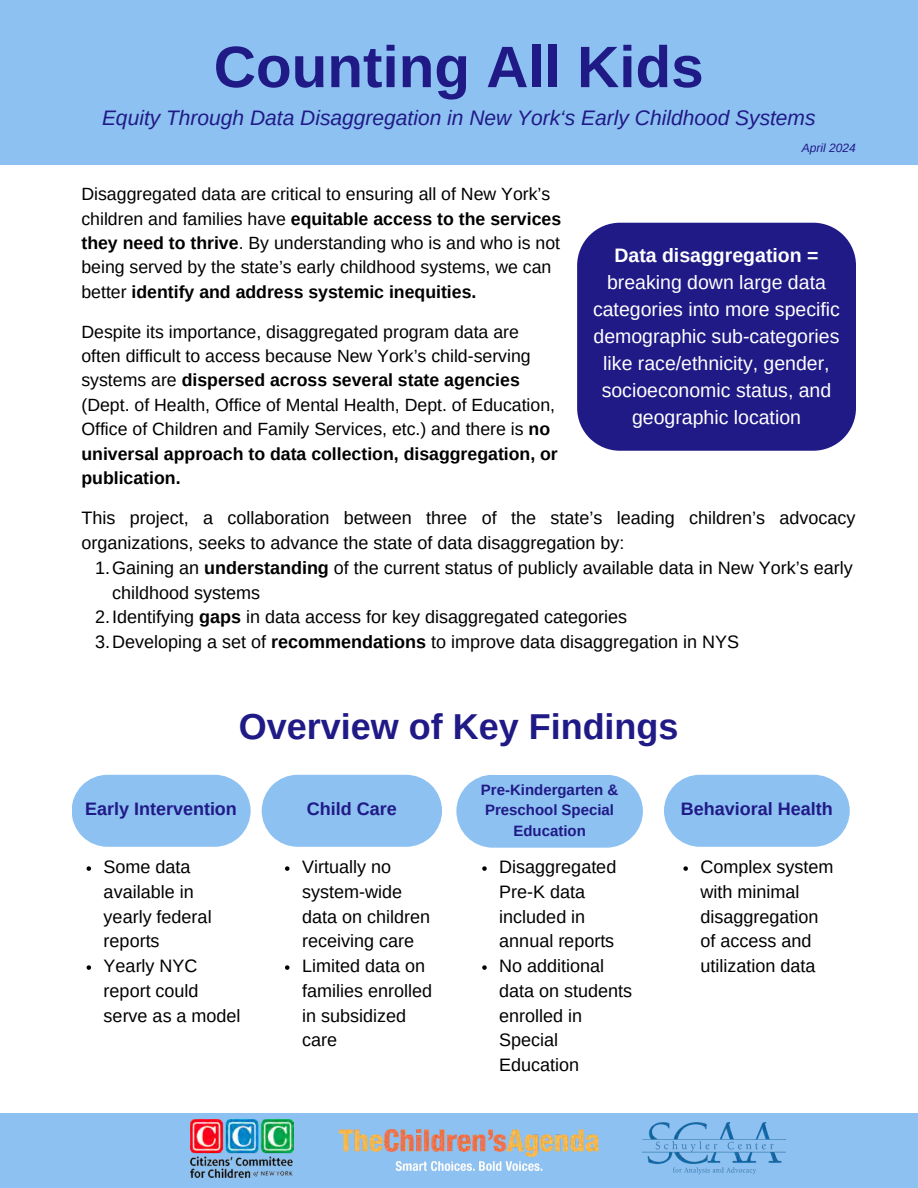
<style>
.page{position:relative;width:918px;height:1188px;background:#fff}
.page>*{position:absolute;margin:0;border:0;box-sizing:border-box;transform-origin:0 0}
.t1{font:700 58.5px "Arimo";color:#201a87}
.t2{font:700 36px "Arimo";color:#201a87}
.t3{font:italic 21px "Arimo";color:#201a87}
.t4{font:19.5px/27px "Arimo";color:#fff;text-align:center}
.t5{font:700 19.5px "Arimo";color:#fff}
.t6{font:18px/24.8px "Arimo";color:#000}
.t7{font:700 18px "Arimo";color:#201a87}
.t8{font:17.7px/24.5px "Arimo";color:#000}
.t9{font:700 15px/20.2px "Arimo";color:#201a87;text-align:center}
.t10{font:italic 12px "Arimo";color:#201a87}
.s1{font-weight:700}
</style>
<div class="page">
<div style="left:577px;top:223px;width:279px;height:228px;background:#201a87"></div>
<div style="left:0;top:0;width:918px;height:164px;background:#8dc1f1"></div>
<svg style="left:664px;top:775px;width:186px;height:72px;background:#96c6f2"></svg>
<svg style="left:262px;top:775px;width:180px;height:72px;background:#96c6f2"></svg>
<svg style="left:72px;top:775px;width:179px;height:72px;background:#97c6f2"></svg>
<div style="left:456px;top:775px;width:187px;height:73px;background:#8dc1f1;border-radius:36px"></div>
<div style="left:0;top:1113px;width:918px;height:75px;background:#8dc1f1"></div>
<img style="left:339px;top:1130px;width:259px;height:40px">
<img style="left:643px;top:1122px;width:143px;height:53px">
<img style="left:190px;top:1120px;width:104px;height:57px">
<svg style="left:683px;top:866px;width:5px;height:5px"></svg>
<svg style="left:285px;top:866px;width:4px;height:5px"></svg>
<svg style="left:285px;top:965px;width:4px;height:5px"></svg>
<svg style="left:87px;top:866px;width:4px;height:5px"></svg>
<svg style="left:87px;top:965px;width:4px;height:5px"></svg>
<svg style="left:482px;top:866px;width:5px;height:5px"></svg>
<svg style="left:482px;top:965px;width:5px;height:5px"></svg>
<h1 class="t1" style="left:214px;top:34px;width:491px">Counting All Kids</h1>
<p class="t3" style="left:102px;top:106px;width:715px">Equity Through Data Disaggregation in New York‘s Early Childhood Systems</p>
<p class="t10" style="left:802px;top:141px;width:56px">April 2024</p>
<p class="t8" style="left:81px;top:182px;width:481px">Disaggregated data are critical to ensuring all of New York’s children and families have <span class="s1">equitable access to the services they need to thrive</span>. By understanding who is and who is not being served by the state’s early childhood systems, we can better <span class="s1">identify and address systemic inequities.</span></p>
<p class="t8" style="left:81px;top:319px;width:478px">Despite its importance, disaggregated program data are often difficult to access because New York’s child-serving systems are <span class="s1">dispersed across several state agencies </span>(Dept. of Health, Office of Mental Health, Dept. of Education, Office of Children and Family Services, etc.) and there is <span class="s1">no universal approach to data collection, disaggregation, or publication.</span></p>
<p class="t5" style="left:614px;top:245px;width:206px">Data disaggregation =</p>
<p class="t4" style="left:593px;top:269px;width:248px">breaking down large data categories into more specific demographic sub-categories like race/ethnicity, gender, socioeconomic status, and geographic location</p>
<p class="t6" style="left:81px;top:506px;width:776px">This project, a collaboration between three of the state’s leading children’s advocacy organizations, seeks to advance the state of data disaggregation by:</p>
<p class="t6" style="left:95px;top:555px;width:759px">1.Gaining an <span class="s1">understanding</span> of the current status of publicly available data in New York’s early</p>
<p class="t6" style="left:112px;top:580px;width:150px">childhood systems</p>
<p class="t6" style="left:95px;top:605px;width:533px">2.Identifying <span class="s1">gaps</span> in data access for key disaggregated categories</p>
<p class="t6" style="left:95px;top:629px;width:645px">3.Developing a set of <span class="s1">recommendations</span> to improve data disaggregation in NYS</p>
<h2 class="t2" style="left:239px;top:707px;width:441px">Overview of Key Findings</h2>
<p class="t9" style="left:481px;top:780px;width:139px">Pre-Kindergarten &amp;<br>Preschool Special<br>Education</p>
<p class="t7" style="left:85px;top:799px;width:153px">Early Intervention</p>
<p class="t7" style="left:307px;top:799px;width:91px">Child Care</p>
<p class="t7" style="left:681px;top:799px;width:153px">Behavioral Health</p>
<p class="t6" style="left:104px;top:854px;width:138px">Some data available in yearly federal reports<br>Yearly NYC report could serve as a model</p>
<p class="t6" style="left:499px;top:854px;width:135px">Disaggregated<br>Pre-K data included in annual reports<br>No additional data on students enrolled in<br>Special<br>Education</p>
<p class="t6" style="left:302px;top:854px;width:131px">Virtually no system-wide data on children receiving care<br>Limited data on families enrolled in subsidized care</p>
<p class="t6" style="left:701px;top:854px;width:134px">Complex system with minimal disaggregation of access and utilization data</p>
</div>
